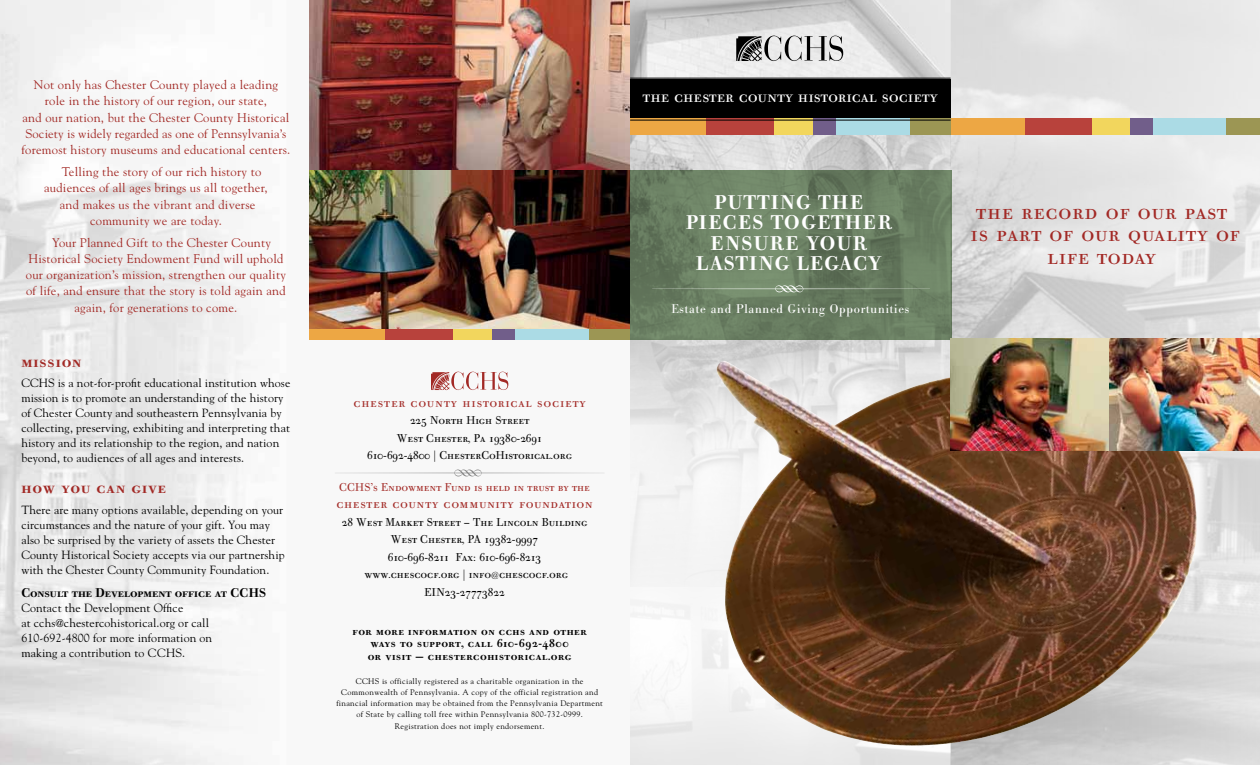
<style>
.page{position:relative;width:1260px;height:765px;background:#fff}
.page>*{position:absolute;margin:0;border:0;box-sizing:border-box;transform-origin:0 0}
.t1{font:22.5px/22.5px "Bodoni Old Face BE Regular SC";letter-spacing:.03em;color:#a22925;text-align:center}
.t2{font:500 19.62px/20.2px "Bodoni Old Face BE";letter-spacing:.07em;color:#fff;text-align:center}
.t3{font:16.75px "Bodoni Old Face BE Regular SC";color:#fff}
.t4{font:16.25px "Bodoni Old Face BE Medium SC";letter-spacing:.06em;color:#a22925}
.t5{font:13.12px "Bodoni Old Face BE Regular SC";letter-spacing:.06em;color:#a22925}
.t6{font:12.5px/16.2px "Goudy";letter-spacing:.02em;color:#a22925;text-align:center}
.t7{font:12.5px "Bodoni BE";letter-spacing:.06em;color:#fff}
.t8{font:12.5px "Bodoni Old Face BE Medium SC";color:#000}
.t9{font:11.88px/15px "Goudy";letter-spacing:.01em;color:#000}
.t10{font:11.25px/17.5px "Bodoni Old Face BE Regular SC";color:#000;text-align:center}
.t11{font:11.25px/12.5px "Bodoni Old Face BE Medium SC";letter-spacing:.05em;color:#000;text-align:center}
.t12{font:11.25px "Bodoni Old Face BE Regular SC";color:#a22925}
.t13{font:8.12px/11.2px "Goudy";letter-spacing:.04em;color:#000;text-align:center}
.s1{font-size:11.25px}
.s2{font-size:8.75px}
</style>
<div class="page">
<img style="left:0;top:0;width:509px;height:765px">
<img style="left:951px;top:0;width:309px;height:765px">
<svg style="left:431px;top:372px;width:77px;height:18px"></svg>
<svg style="left:335px;top:470px;width:270px;height:6px"></svg>
<img style="left:630px;top:0;width:321px;height:80px">
<img style="left:630px;top:134px;width:321px;height:452px">
<svg style="left:736px;top:36px;width:107px;height:25px;background:#9e9e9e"></svg>
<div style="left:1225px;top:118px;width:35px;height:16px;background:#9c9654"></div>
<div style="left:951px;top:118px;width:75px;height:16px;background:#eda744"></div>
<div style="left:1130px;top:118px;width:25px;height:16px;background:#715e8a"></div>
<div style="left:1026px;top:118px;width:67px;height:16px;background:#b8423c"></div>
<div style="left:1154px;top:118px;width:72px;height:16px;background:#abdbe5"></div>
<div style="left:1092px;top:118px;width:38px;height:16px;background:#f2d65d"></div>
<div style="left:588px;top:323px;width:42px;height:17px;background:#9c9654"></div>
<div style="left:309px;top:323px;width:77px;height:17px;background:#eda744"></div>
<div style="left:492px;top:323px;width:25px;height:17px;background:#715e8a"></div>
<div style="left:386px;top:323px;width:68px;height:17px;background:#b8423c"></div>
<div style="left:516px;top:323px;width:73px;height:17px;background:#abdbe5"></div>
<div style="left:453px;top:323px;width:39px;height:17px;background:#f2d65d"></div>
<div style="left:909px;top:118px;width:42px;height:16px;background:#9c9654"></div>
<div style="left:630px;top:118px;width:76px;height:16px;background:#eda744"></div>
<div style="left:812px;top:118px;width:26px;height:16px;background:#715e8a"></div>
<div style="left:706px;top:118px;width:69px;height:16px;background:#b8423c"></div>
<div style="left:836px;top:118px;width:74px;height:16px;background:#abdbe5"></div>
<div style="left:774px;top:118px;width:38px;height:16px;background:#f2d65d"></div>
<div style="left:630px;top:80px;width:321px;height:38px;background:#000"></div>
<hr style="left:630px;top:78px;width:321px;height:1px;background:#000">
<hr style="left:630px;top:120px;width:321px;height:1px;background:#000">
<svg style="left:630px;top:170px;width:321px;height:170px;background:#697e62"></svg>
<svg style="left:652px;top:285px;width:278px;height:7px;background:#778b70"></svg>
<img style="left:309px;top:0;width:321px;height:328px">
<img style="left:716px;top:361px;width:482px;height:386px">
<img style="left:951px;top:339px;width:309px;height:111px">
<p class="t6" style="left:21px;top:76px;width:270px">Not only has Chester County played a leading<br>role in the history of our region, our state,<br>and our nation, but the Chester County Historical Society is widely regarded as one of Pennsylvania’s foremost history museums and educational centers.</p>
<p class="t6" style="left:62px;top:163px;width:201px">Telling the story of our rich history to</p>
<p class="t6" style="left:44px;top:180px;width:225px">audiences of all ages brings us all together,</p>
<p class="t6" style="left:60px;top:196px;width:197px">and makes us the vibrant and diverse</p>
<p class="t6" style="left:90px;top:212px;width:133px">community we are today.</p>
<p class="t6" style="left:52px;top:234px;width:220px">Your Planned Gift to the Chester County</p>
<p class="t6" style="left:28px;top:250px;width:257px">Historical Society Endowment Fund will uphold</p>
<p class="t6" style="left:26px;top:266px;width:262px">our organization’s mission, strengthen our quality</p>
<p class="t6" style="left:26px;top:283px;width:261px">of life, and ensure that the story is told again and</p>
<p class="t6" style="left:74px;top:299px;width:165px">again, for generations to come.</p>
<h3 class="t4" style="left:21px;top:351px;width:62px">mission</h3>
<p class="t9" style="left:21px;top:376px;width:270px">CCHS is a not-for-profit educational institution whose mission is to promote an understanding of the history of Chester County and southeastern Pennsylvania by collecting, preserving, exhibiting and interpreting that history and its relationship to the region, and nation beyond, to audiences of all ages and interests.</p>
<h3 class="t4" style="left:21px;top:478px;width:146px">how you can give</h3>
<p class="t9" style="left:21px;top:502px;width:265px">There are many options available, depending on your circumstances and the nature of your gift. You may also be surprised by the variety of assets the Chester County Historical Society accepts via our partnership with the Chester County Community Foundation.</p>
<p class="t8" style="left:21px;top:585px;width:246px">Consult the Development office at CCHS</p>
<p class="t9" style="left:21px;top:600px;width:192px">Contact the Development Office<br>at cchs<span class="s1">@</span>chestercohistorical.org or call 610-692-4800 for more information on making a contribution to CCHS.</p>
<p class="t5" style="left:353px;top:394px;width:234px">chester county historical society</p>
<p class="t10" style="left:367px;top:412px;width:206px">225 North High Street<br>West Chester, Pa 19380-2691<br>610-692-4800 | ChesterCoHistorical.org</p>
<p class="t12" style="left:339px;top:479px;width:252px">CCHS’s Endowment Fund is held in trust by the</p>
<p class="t5" style="left:336px;top:495px;width:258px">chester county community foundation</p>
<p class="t10" style="left:342px;top:513px;width:247px">28 West Market Street – The Lincoln Building<br>West Chester, PA 19382-9997<br>610-696-8211 Fax: 610-696-8213 www.chescocf.org | info<span class="s2">@</span>chescocf.org<br>EIN23-27773822</p>
<p class="t11" style="left:353px;top:625px;width:236px">for more information on cchs and other ways to support, call 610-692-4800<br>or visit — chestercohistorical.org</p>
<p class="t13" style="left:336px;top:675px;width:268px">CCHS is officially registered as a charitable organization in the Commonwealth of Pennsylvania. A copy of the official registration and financial information may be obtained from the Pennsylvania Department of State by calling toll free within Pennsylvania 800-732-0999.<br>Registration does not imply endorsement.</p>
<h3 class="t3" style="left:643px;top:86px;width:296px">the chester county historical society</h3>
<h2 class="t2" style="left:686px;top:192px;width:207px">PUTTING THE<br>PIECES TOGETHER<br>ENSURE YOUR<br>LASTING LEGACY</h2>
<p class="t7" style="left:671px;top:301px;width:239px">Estate and Planned Giving Opportunities</p>
<h1 class="t1" style="left:971px;top:200px;width:271px">the record of our past is part of our quality of life today</h1>
</div>
